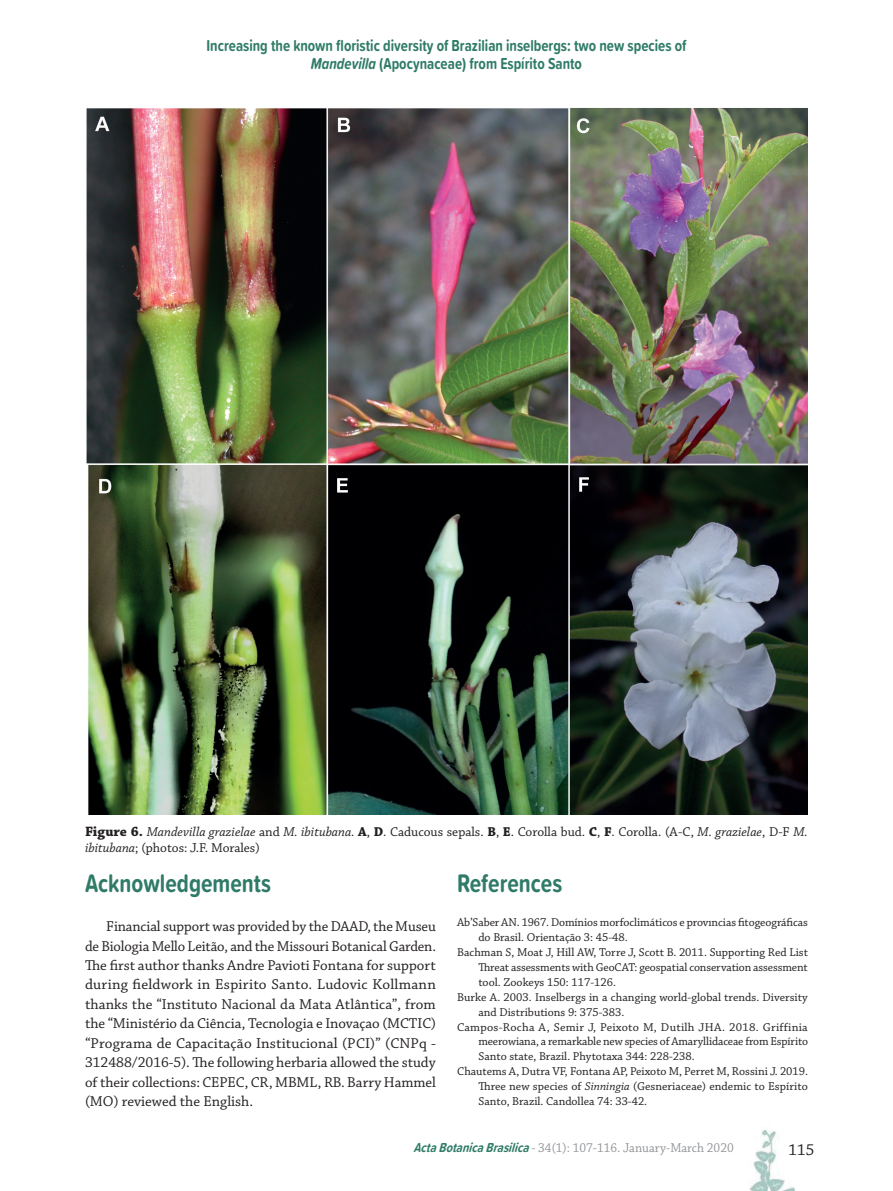
<style>
.page{position:relative;width:893px;height:1191px;background:#fff}
.page>*{position:absolute;margin:0;border:0;box-sizing:border-box;transform-origin:0 0}
.t1{font:700 26.4px "Proxima Soft Cond";color:#2f7b67;scale:.91 1}
.t2{font:700 16.5px/18px "Proxima Soft Cond";color:#2f7b67;text-align:center;scale:.91 1}
.t3{font:16.5px "Chaparral Pro";color:#231f20}
.t4{font:15px/19.4px "Chaparral Pro";color:#231f20;text-align:justify}
.t5{font:13.5px/16.2px "Chaparral Pro";color:#231f20}
.t6{font:13.5px "Chaparral Pro";color:#939598;scale:.95 1}
.t7{font:12px "Chaparral Pro";color:#231f20}
.t8{font:12px "Chaparral Pro";letter-spacing:.02em;color:#231f20}
.s1{font-style:italic}
.s2{font-weight:700;font-size:14.25px}
.s3{font-weight:700}
.s4{font-family:"Proxima Soft Cond";font-weight:700;font-style:italic;color:#2f7b67}
</style>
<div class="page">
<img style="left:749px;top:1130px;width:45px;height:61px">
<img style="left:86px;top:108px;width:722px;height:706px">
<h2 class="t2" style="left:206px;top:36px;width:529px">Increasing the known floristic diversity of Brazilian inselbergs: two new species of<br><span class="s1">Mandevilla</span> (Apocynaceae) from Espírito Santo</h2>
<p class="t5" style="left:85px;top:824px;width:724px"><span class="s2">Figure 6.</span> <span class="s1">Mandevilla grazielae</span> and <span class="s1">M. ibitubana.</span> <span class="s3">A</span>, <span class="s3">D</span>. Caducous sepals. <span class="s3">B</span>, <span class="s3">E</span>. Corolla bud. <span class="s3">C</span>, <span class="s3">F</span>. Corolla. (A-C, <span class="s1">M. grazielae</span>, D-F <span class="s1">M. ibitubana</span>; (photos: J.F. Morales)</p>
<h1 class="t1" style="left:85px;top:864px;width:206px">Acknowledgements</h1>
<p class="t4" style="left:85px;top:917px;width:352px;text-indent:21px">Financial support was provided by the DAAD, the Museu de Biologia Mello Leitão, and the Missouri Botanical Garden.<br>The first author thanks Andre Pavioti Fontana for support during fieldwork in Espirito Santo. Ludovic Kollmann thanks the “Instituto Nacional da Mata Atlântica”, from the “Ministério da Ciência, Tecnologia e Inovaçao (MCTIC) “Programa de Capacitação Institucional (PCI)” (CNPq - 312488/2016-5). The following herbaria allowed the study of their collections: CEPEC, CR, MBML, RB. Barry Hammel (MO) reviewed the English.</p>
<h1 class="t1" style="left:457px;top:864px;width:117px">References</h1>
<p class="t7" style="left:457px;top:915px;width:352px">Ab’Saber AN. 1967. Domínios morfoclimáticos e provıncias fitogeográficas</p>
<p class="t7" style="left:478px;top:930px;width:151px">do Brasil. Orientação 3: 45-48.</p>
<p class="t7" style="left:457px;top:945px;width:352px">Bachman S, Moat J, Hill AW, Torre J, Scott B. 2011. Supporting Red List</p>
<p class="t7" style="left:478px;top:960px;width:331px">Threat assessments with GeoCAT: geospatial conservation assessment</p>
<p class="t7" style="left:478px;top:975px;width:139px">tool. Zookeys 150: 117-126.</p>
<p class="t7" style="left:457px;top:990px;width:352px">Burke A. 2003. Inselbergs in a changing world-global trends. Diversity</p>
<p class="t7" style="left:478px;top:1005px;width:147px">and Distributions 9: 375-383.</p>
<p class="t8" style="left:457px;top:1020px;width:352px">Campos-Rocha A, Semir J, Peixoto M, Dutilh JHA. 2018. Griffinia</p>
<p class="t7" style="left:478px;top:1035px;width:331px">meerowiana, a remarkable new species of Amaryllidaceae from Espírito</p>
<p class="t7" style="left:478px;top:1050px;width:218px">Santo state, Brazil. Phytotaxa 344: 228-238.</p>
<p class="t7" style="left:457px;top:1064px;width:352px">Chautems A, Dutra VF, Fontana AP, Peixoto M, Perret M, Rossini J. 2019.</p>
<p class="t7" style="left:478px;top:1079px;width:331px">Three new species of <span class="s1">Sinningia</span> (Gesneriaceae) endemic to Espírito</p>
<p class="t7" style="left:478px;top:1094px;width:170px">Santo, Brazil. Candollea 74: 33-42.</p>
<p class="t6" style="left:414px;top:1140px;width:339px"><span class="s4">ActaBotanicaBrasilica</span>- 34(1): 107-116. January-March 2020</p>
<h2 class="t3" style="left:788px;top:1141px;width:27px">115</h2>
</div>
